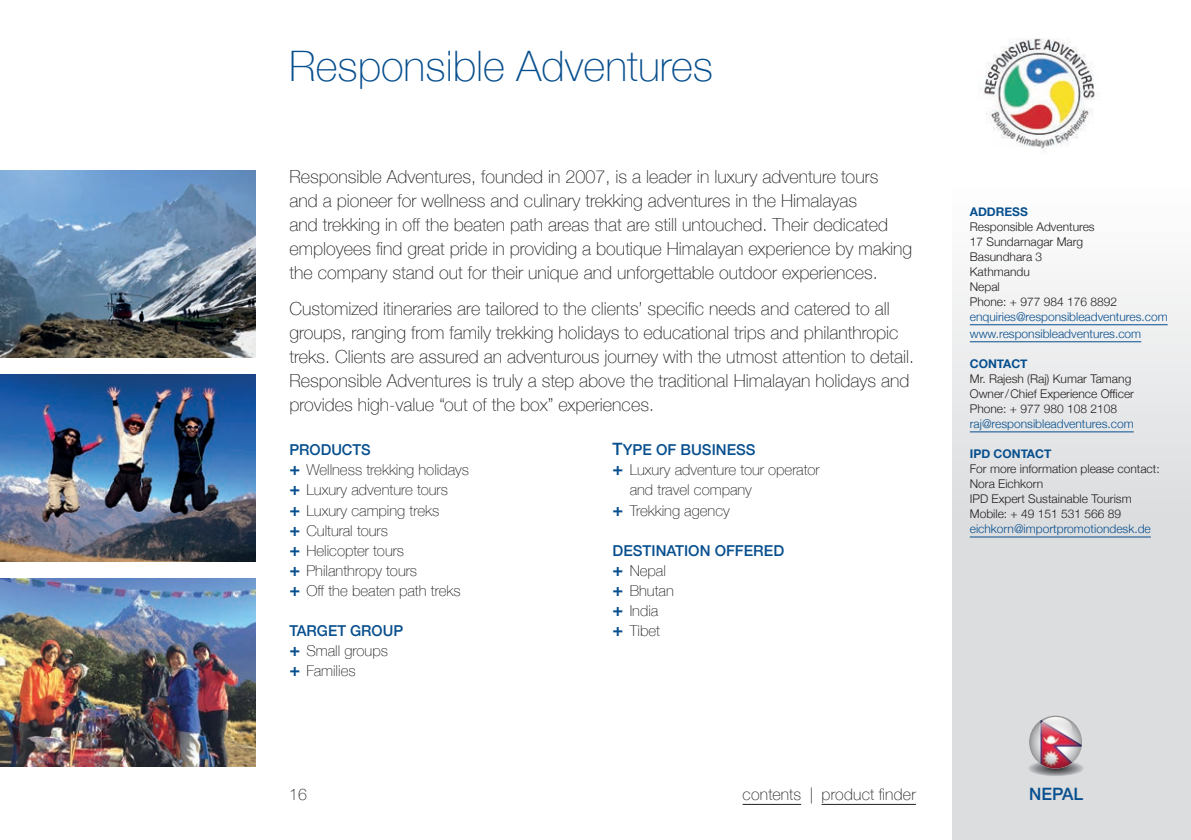
<style>
.page{position:relative;width:1191px;height:840px;background:#fff}
.page>*{position:absolute;margin:0;border:0;box-sizing:border-box;transform-origin:0 0}
.t1{font:100 42px "Helvetica Neue";color:#074f8e}
.t2{font:100 18px/24px "Helvetica Neue";color:#231f20}
.t3{font:500 17px "Helvetica Neue";color:#074f8e}
.t4{font:100 16px "Helvetica Neue";letter-spacing:.015em;color:#231f20}
.t5{font:100 15px/20px "Helvetica Neue";color:#231f20}
.t6{font:500 15px "Helvetica Neue";color:#074f8e}
.t7{font:300 12px/15px "Helvetica Neue";color:#231f20}
.t8{font:300 12px/17px "Helvetica Neue";color:#074f8e}
.t9{font:700 12px "Helvetica Neue";color:#074f8e}
.s1{font-weight:500;color:#074f8e}
.s2{font-weight:700;font-size:18px;color:#074f8e}
.s3{font-size:17px}
</style>
<div class="page">
<div style="left:952px;top:187px;width:239px;height:652px;background:linear-gradient(to bottom,#f5f6f6,#d3d5d7)"></div>
<img style="left:1027px;top:715px;width:57px;height:60px">
<hr style="left:969px;top:324px;width:198px;height:1px;background:#074f8e">
<hr style="left:969px;top:341px;width:172px;height:1px;background:#074f8e">
<hr style="left:969px;top:431px;width:164px;height:1px;background:#074f8e">
<hr style="left:969px;top:536px;width:181px;height:1px;background:#074f8e">
<img style="left:0;top:170px;width:255px;height:187px">
<img style="left:0;top:578px;width:255px;height:187px">
<img style="left:0;top:374px;width:255px;height:187px">
<img style="left:984px;top:38px;width:112px;height:113px">
<hr style="left:742px;top:803px;width:59px;height:1px;background:#231f20">
<hr style="left:821px;top:803px;width:95px;height:1px;background:#231f20">
<hr style="left:1190px;top:170px;width:1px;height:187px;background:#d1d2d4">
<hr style="left:1190px;top:578px;width:1px;height:187px;background:#d1d2d4">
<hr style="left:1190px;top:374px;width:1px;height:187px;background:#d1d2d4">
<h1 class="t1" style="left:289px;top:34px;width:425px">Responsible Adventures</h1>
<p class="t2" style="left:289px;top:164px;width:624px">Responsible Adventures, founded in 2007, is a leader in luxury adventure tours<br>and a pioneer for wellness and culinary trekking adventures in the Himalayas<br>and trekking in off the beaten path areas that are still untouched. Their dedicated employees find great pride in providing a boutique Himalayan experience by making the company stand out for their unique and unforgettable outdoor experiences.</p>
<p class="t2" style="left:289px;top:296px;width:626px">Customized itineraries are tailored to the clients’ specific needs and catered to all groups, ranging from family trekking holidays to educational trips and philanthropic treks. Clients are assured an adventurous journey with the utmost attention to detail.<br>Responsible Adventures is truly a step above the traditional Himalayan holidays and provides high-value “out of the box” experiences.</p>
<p class="t5" style="left:289px;top:439px;width:181px"><span class="s1">PRODUCTS<br></span><span class="s2">+</span> Wellness trekking holidays <span class="s2">+</span> Luxury adventure tours<br><span class="s2">+</span> Luxury camping treks<br><span class="s2">+</span> Cultural tours<br><span class="s2">+</span> Helicopter tours<br><span class="s2">+</span> Philanthropy tours<br><span class="s2">+</span> Off the beaten path treks</p>
<p class="t5" style="left:289px;top:619px;width:115px"><span class="s1">TARGET GROUP </span><span class="s2">+</span> Small groups<br><span class="s2">+</span> Families</p>
<p class="t6" style="left:612px;top:438px;width:144px"><span class="s3">T</span>YPE OF BUSINESS</p>
<p class="t5" style="left:612px;top:459px;width:208px"><span class="s2">+</span> Luxury adventure tour operator</p>
<p class="t5" style="left:629px;top:479px;width:124px">and travel company</p>
<p class="t5" style="left:612px;top:499px;width:119px"><span class="s2">+</span> Trekking agency</p>
<p class="t5" style="left:612px;top:539px;width:173px"><span class="s1">DESTINATION OFFERED </span><span class="s2">+</span> Nepal<br><span class="s2">+</span> Bhutan<br><span class="s2">+</span> India<br><span class="s2">+</span> Tibet</p>
<p class="t4" style="left:289px;top:782px;width:19px">16</p>
<p class="t4" style="left:742px;top:782px;width:175px">contents | product finder</p>
<p class="t9" style="left:969px;top:202px;width:60px">ADDRESS</p>
<p class="t7" style="left:969px;top:218px;width:149px">Responsible Adventures<br>17 Sundarnagar Marg<br>Basundhara 3<br>Kathmandu<br>Nepal<br>Phone: + 977 984 176 8892</p>
<p class="t8" style="left:969px;top:307px;width:199px">enquiries@responsibleadventures.com www.responsibleadventures.com</p>
<p class="t9" style="left:969px;top:354px;width:59px">CONTACT</p>
<p class="t7" style="left:969px;top:370px;width:166px">Mr. Rajesh (Raj) Kumar Tamang<br>Owner/Chief Experience Officer<br>Phone: + 977 980 108 2108</p>
<p class="t8" style="left:969px;top:414px;width:165px">raj@responsibleadventures.com</p>
<p class="t9" style="left:969px;top:444px;width:83px">IPD CONTACT</p>
<p class="t7" style="left:969px;top:460px;width:191px">For more information please contact:<br>Nora Eichkorn<br>IPD Expert Sustainable Tourism<br>Mobile: + 49 151 531 566 89</p>
<p class="t8" style="left:969px;top:519px;width:182px">eichkorn@importpromotiondesk.de</p>
<p class="t3" style="left:1029px;top:780px;width:56px">NEPAL</p>
</div>
